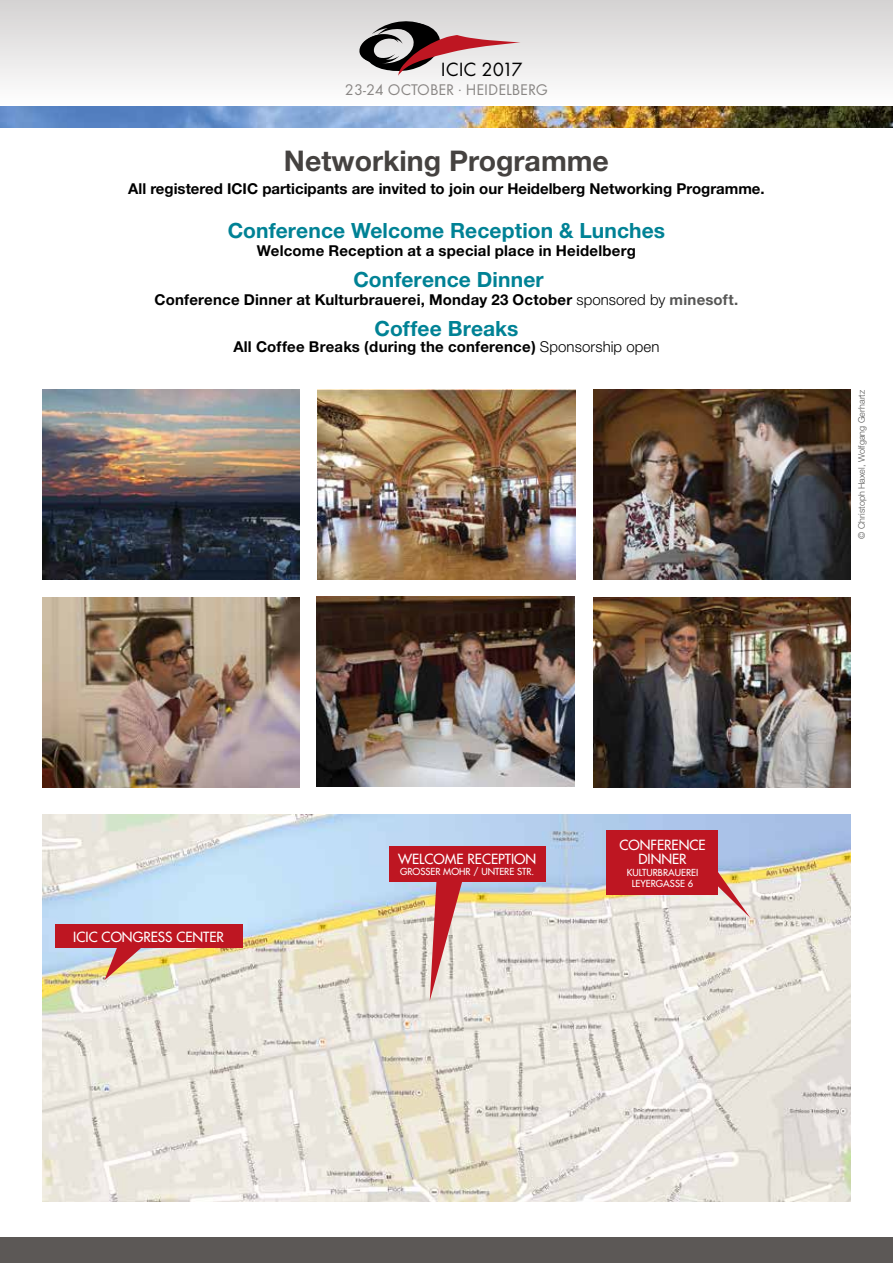
<style>
.page{position:relative;width:893px;height:1263px;background:#fff}
.page>*{position:absolute;margin:0;border:0;box-sizing:border-box;transform-origin:0 0}
.t1{font:700 28.5px "Helvetica Neue";color:#454240}
.t2{font:700 21px "Helvetica Neue";letter-spacing:.005em;color:#008295}
.t3{font:19.95px "Futura T";color:#000}
.t4{font:16.05px "Futura T";color:#898684}
.t5{font:700 15px "Helvetica Neue";letter-spacing:.005em;color:#000}
.t6{font:700 15px "Helvetica Neue East A";letter-spacing:.015em;color:#000}
.t7{font:13.65px/14.7px "Futura";color:#fff;text-align:center}
.t8{font:9.45px/11.4px "Futura";color:#fff;text-align:center}
.t9{font:300 9px "Helvetica Neue";color:#575756}
.s1{font-weight:300}
.s2{color:#575756}
</style>
<div class="page">
<div style="left:0;top:0;width:893px;height:106px;background:linear-gradient(to bottom,#d4d2d2,#fefefe)"></div>
<div style="left:0;top:1237px;width:893px;height:26px;background:#5c5856"></div>
<img style="left:43px;top:390px;width:257px;height:189px">
<img style="left:318px;top:390px;width:257px;height:189px">
<img style="left:593px;top:390px;width:257px;height:189px">
<img style="left:43px;top:597px;width:257px;height:190px">
<img style="left:317px;top:597px;width:257px;height:189px">
<img style="left:593px;top:597px;width:257px;height:190px">
<svg style="left:359px;top:21px;width:162px;height:55px;background:#b5a0a1"></svg>
<img style="left:0;top:106px;width:893px;height:22px">
<img style="left:43px;top:814px;width:807px;height:387px">
<div style="left:55px;top:924px;width:187px;height:24px;background:#be1622"></div>
<svg style="left:104px;top:948px;width:41px;height:32px"></svg>
<div style="left:606px;top:830px;width:112px;height:65px;background:#be1622"></div>
<svg style="left:712px;top:863px;width:38px;height:55px;background:#d9b4a6"></svg>
<div style="left:389px;top:846px;width:157px;height:36px;background:#be1622"></div>
<svg style="left:430px;top:882px;width:33px;height:119px;background:#d69290"></svg>
<h3 class="t3" style="left:441px;top:58px;width:83px">ICIC 2017</h3>
<p class="t4" style="left:345px;top:81px;width:205px">23-24 OCTOBER . HEIDELBERG</p>
<h1 class="t1" style="left:284px;top:143px;width:327px">Networking Programme</h1>
<p class="t5" style="left:128px;top:179px;width:638px">All registered ICIC participants are invited to join our Heidelberg Networking Programme.</p>
<h2 class="t2" style="left:228px;top:217px;width:439px">Conference Welcome Reception &amp; Lunches</h2>
<p class="t6" style="left:257px;top:241px;width:381px">Welcome Reception at a special place in Heidelberg</p>
<h2 class="t2" style="left:353px;top:266px;width:192px">Conference Dinner</h2>
<p class="t5" style="left:155px;top:290px;width:585px">Conference Dinner at Kulturbrauerei, Monday 23 October <span class="s1">sponsored by</span> <span class="s2">minesoft.</span></p>
<h2 class="t2" style="left:375px;top:315px;width:145px">Coffee Breaks</h2>
<p class="t5" style="left:233px;top:337px;width:428px">All Coffee Breaks (during the conference) <span class="s1">Sponsorship open</span></p>
<p class="t9" style="left:856px;top:539px;width:150px;rotate:-90deg">© Christoph Haxel, Wolfgang Gerhartz</p>
<p class="t7" style="left:73px;top:929px;width:152px">ICIC CONGRESS CENTER</p>
<p class="t7" style="left:398px;top:851px;width:140px">WELCOME RECEPTION</p>
<p class="t8" style="left:400px;top:866px;width:136px">GROSSER MOHR / UNTERE STR.</p>
<p class="t7" style="left:620px;top:837px;width:87px">CONFERENCE<br>DINNER</p>
<p class="t8" style="left:627px;top:866px;width:73px">KULTURBRAUEREI<br>LEYERGASSE 6</p>
</div>
